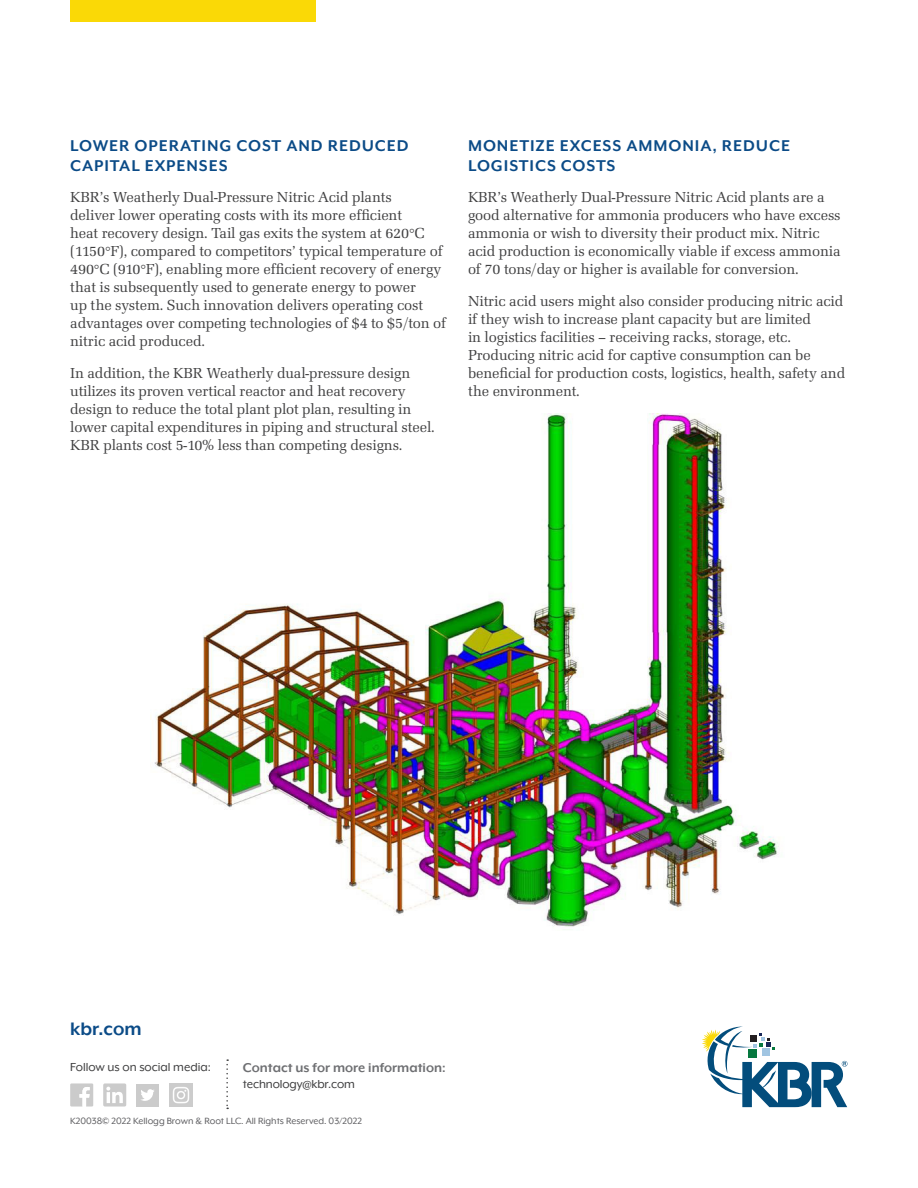
<style>
.page{position:relative;width:918px;height:1188px;background:#fff}
.page>*{position:absolute;margin:0;border:0;box-sizing:border-box;transform-origin:0 0}
.URL{font:700 21px "Mr Eaves XL Mod OT";color:#0b4b87}
.Body{font:700 18px/19.5px "Mr Eaves Mod OT";letter-spacing:.05em;color:#0b4b87}
.Body-2{font:15px/18px "URW Latino TOT";letter-spacing:-.01em;color:#3e3e3f}
.KBR_Headquarters{font:700 14.85px "Mr Eaves XL Mod OT";color:#6e6f72}
.Follow_us{font:13.5px "Mr Eaves XL Mod OT";color:#3e3e3f}
.Address{font:13.5px "Mr Eaves XL Mod OT";letter-spacing:-.01em;color:#3e3e3f}
.Copyright{font:10.5px "Mr Eaves XL Mod OT";color:#5f5f62}
</style>
<div class="page">
<img style="left:150px;top:413px;width:629px;height:517px">
<div style="left:70px;top:0;width:245px;height:22px;background:#fad906"></div>
<svg style="left:702px;top:1027px;width:146px;height:80px"></svg>
<svg style="left:226px;top:1059px;width:2px;height:50px"></svg>
<svg style="left:70px;top:1083px;width:23px;height:24px"></svg>
<img style="left:169px;top:1083px;width:23px;height:24px">
<div style="left:103px;top:1083px;width:23px;height:24px;background:#cbcbcb;border-radius:2px"></div>
<svg style="left:106px;top:1087px;width:17px;height:16px"></svg>
<div style="left:137px;top:1084px;width:22px;height:23px;background:#cbcbcb"></div>
<svg style="left:141px;top:1089px;width:13px;height:12px"></svg>
<p class="Body" style="left:70px;top:136px;width:340px">LOWER OPERATING COST AND REDUCED<br>CAPITAL EXPENSES</p>
<p class="Body-2" style="left:70px;top:188px;width:378px">KBR’s Weatherly Dual-Pressure Nitric Acid plants<br>deliver lower operating costs with its more efficient<br>heat recovery design. Tail gas exits the system at 620°C (1150°F), compared to competitors’ typical temperature of 490°C (910°F), enabling more efficient recovery of energy that is subsequently used to generate energy to power<br>up the system. Such innovation delivers operating cost advantages over competing technologies of $4 to $5/ton of nitric acid produced.</p>
<p class="Body-2" style="left:70px;top:364px;width:366px">In addition, the KBR Weatherly dual-pressure design utilizes its proven vertical reactor and heat recovery design to reduce the total plant plot plan, resulting in lower capital expenditures in piping and structural steel.<br>KBR plants cost 5-10% less than competing designs.</p>
<p class="Body" style="left:468px;top:136px;width:324px">MONETIZE EXCESS AMMONIA, REDUCE<br>LOGISTICS COSTS</p>
<p class="Body-2" style="left:468px;top:188px;width:374px">KBR’s Weatherly Dual-Pressure Nitric Acid plants are a good alternative for ammonia producers who have excess ammonia or wish to diversity their product mix. Nitric acid production is economically viable if excess ammonia of 70 tons/day or higher is available for conversion.</p>
<p class="Body-2" style="left:468px;top:292px;width:379px">Nitric acid users might also consider producing nitric acid if they wish to increase plant capacity but are limited<br>in logistics facilities – receiving racks, storage, etc.<br>Producing nitric acid for captive consumption can be beneficial for production costs, logistics, health, safety and the environment.</p>
<p class="URL" style="left:70px;top:1017px;width:73px">kbr.com</p>
<p class="Follow_us" style="left:70px;top:1060px;width:142px">Follow us on social media:</p>
<p class="KBR_Headquarters" style="left:243px;top:1059px;width:204px">Contact us for more information:</p>
<p class="Address" style="left:243px;top:1077px;width:113px">technology@kbr.com</p>
<p class="Copyright" style="left:70px;top:1115px;width:294px">K20038© 2022 Kellogg Brown &amp; Root LLC. All Rights Reserved. 03/2022</p>
</div>
